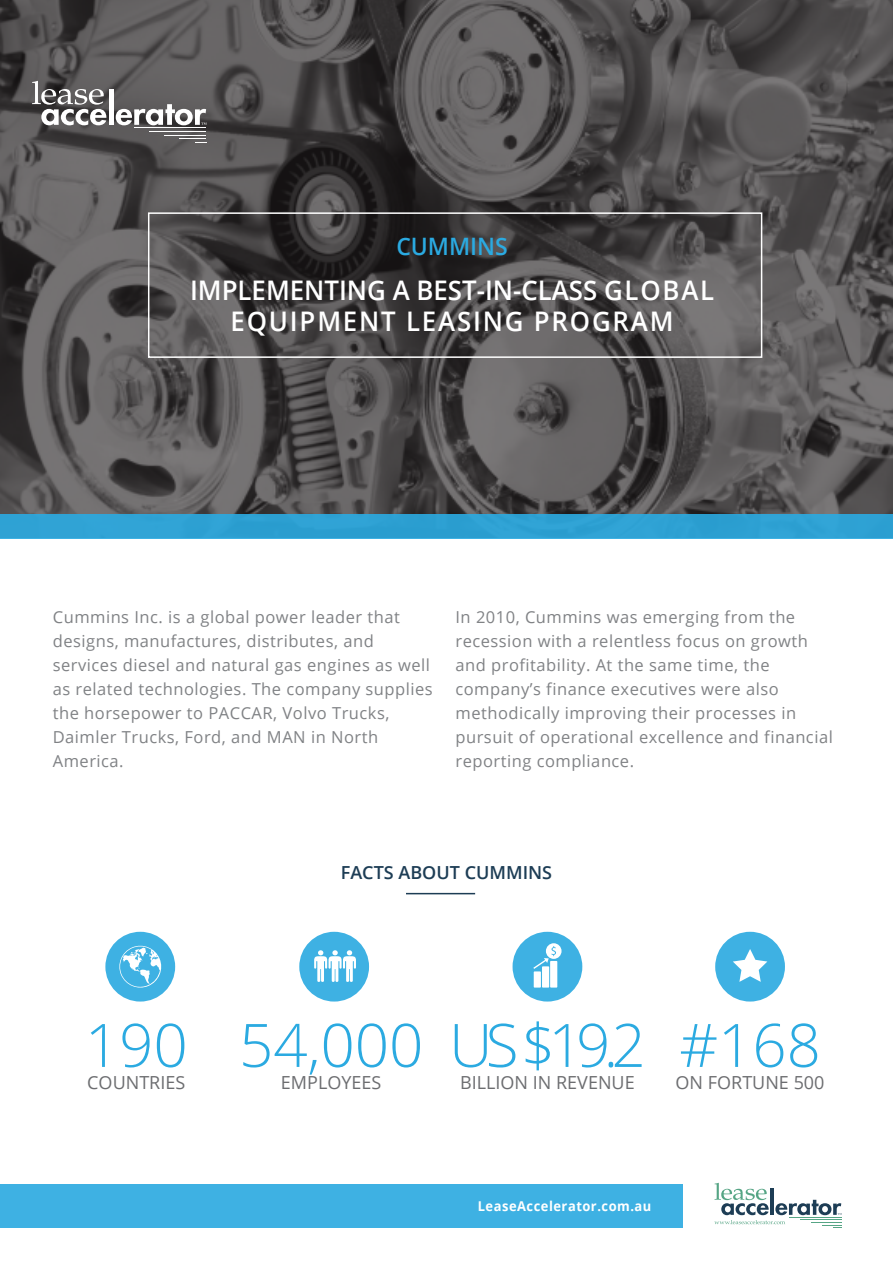
<style>
.page{position:relative;width:893px;height:1263px;background:#fff}
.page>*{position:absolute;margin:0;border:0;box-sizing:border-box;transform-origin:0 0}
.t1{font:300 60px "Open Sans";color:#2baae1}
.t2{font:600 27px/31.5px "Open Sans";letter-spacing:.07em;color:#fff;text-align:center;scale:.96 1}
.t3{font:600 24px "Open Sans";color:#2baae1;scale:.96 1}
.t4{font:18px "Open Sans";color:#6c6d70}
.t5{font:600 18px "Open Sans";color:#1d3d55}
.t6{font:16.5px/24px "Open Sans";letter-spacing:.03em;color:#808285}
.t7{font:700 13.5px "Open Sans";letter-spacing:.04em;color:#fff;scale:.96 1}
</style>
<div class="page">
<div style="left:0;top:1185px;width:683px;height:43px;background:#3eb1e3"></div>
<svg style="left:714px;top:1183px;width:128px;height:45px"></svg>
<hr style="left:811px;top:1222px;width:30px;height:1px;background:#56a585">
<hr style="left:800px;top:1219px;width:41px;height:1px;background:#56a585">
<hr style="left:789px;top:1217px;width:52px;height:1px;background:#56a585">
<svg style="left:0;top:0;width:893px;height:514px;background:#525050"></svg>
<hr style="left:406px;top:893px;width:69px;height:1px;background:#1d3d55">
<div style="left:105px;top:932px;width:70px;height:69px;background:#3eb1e3;border-radius:50%"></div>
<div style="left:513px;top:932px;width:69px;height:69px;background:#3eb1e3;border-radius:50%"></div>
<div style="left:299px;top:932px;width:70px;height:69px;background:#3eb1e3;border-radius:50%"></div>
<div style="left:715px;top:932px;width:70px;height:69px;background:#3eb1e3;border-radius:50%"></div>
<svg style="left:119px;top:945px;width:43px;height:43px"></svg>
<svg style="left:314px;top:950px;width:42px;height:32px"></svg>
<div style="left:534px;top:971px;width:7px;height:16px;background:#fff"></div>
<div style="left:542px;top:966px;width:7px;height:21px;background:#fff"></div>
<div style="left:550px;top:961px;width:7px;height:26px;background:#fff"></div>
<div style="left:546px;top:943px;width:15px;height:16px;background:#fff;border-radius:50%"></div>
<svg style="left:533px;top:946px;width:23px;height:23px"></svg>
<svg style="left:733px;top:949px;width:34px;height:33px"></svg>
<div style="left:148px;top:212px;width:614px;height:146px;border:2px solid #fff"></div>
<div style="left:0;top:514px;width:893px;height:24px;background:#2ea1d3"></div>
<hr style="left:109px;top:89px;width:4px;height:36px;background:#fff">
<svg style="left:116px;top:104px;width:91px;height:21px"></svg>
<svg style="left:32px;top:81px;width:74px;height:44px"></svg>
<svg style="left:180px;top:138px;width:26px;height:5px"></svg>
<hr style="left:165px;top:135px;width:41px;height:1px;background:#fff">
<hr style="left:149px;top:131px;width:57px;height:1px;background:#fff">
<hr style="left:134px;top:127px;width:72px;height:1px;background:#fff">
<h3 class="t3" style="left:396px;top:229px;width:118px">CUMMINS</h3>
<h2 class="t2" style="left:190px;top:273px;width:548px">IMPLEMENTING A BEST-IN-CLASS GLOBAL<br>EQUIPMENT LEASING PROGRAM</h2>
<p class="t6" style="left:53px;top:604px;width:381px">Cummins Inc. is a global power leader that designs, manufactures, distributes, and services diesel and natural gas engines as well as related technologies. The company supplies the horsepower to PACCAR, Volvo Trucks, Daimler Trucks, Ford, and MAN in North America.</p>
<p class="t6" style="left:455px;top:604px;width:379px">In 2010, Cummins was emerging from the recession with a relentless focus on growth and profitability. At the same time, the company’s finance executives were also methodically improving their processes in pursuit of operational excellence and financial reporting compliance.</p>
<h1 class="t1" style="left:85px;top:1004px;width:104px">190</h1>
<p class="t4" style="left:87px;top:1070px;width:100px">COUNTRIES</p>
<p class="t5" style="left:341px;top:860px;width:213px">FACTS ABOUT CUMMINS</p>
<h1 class="t1" style="left:239px;top:1004px;width:408px">54,000 US $19.2</h1>
<p class="t4" style="left:281px;top:1070px;width:102px">EMPLOYEES</p>
<p class="t4" style="left:460px;top:1070px;width:176px">BILLION IN REVENUE</p>
<h1 class="t1" style="left:679px;top:1004px;width:143px">#168</h1>
<p class="t4" style="left:676px;top:1070px;width:150px">ON FORTUNE 500</p>
<p class="t7" style="left:478px;top:1196px;width:182px">LeaseAccelerator.com.au</p>
</div>
